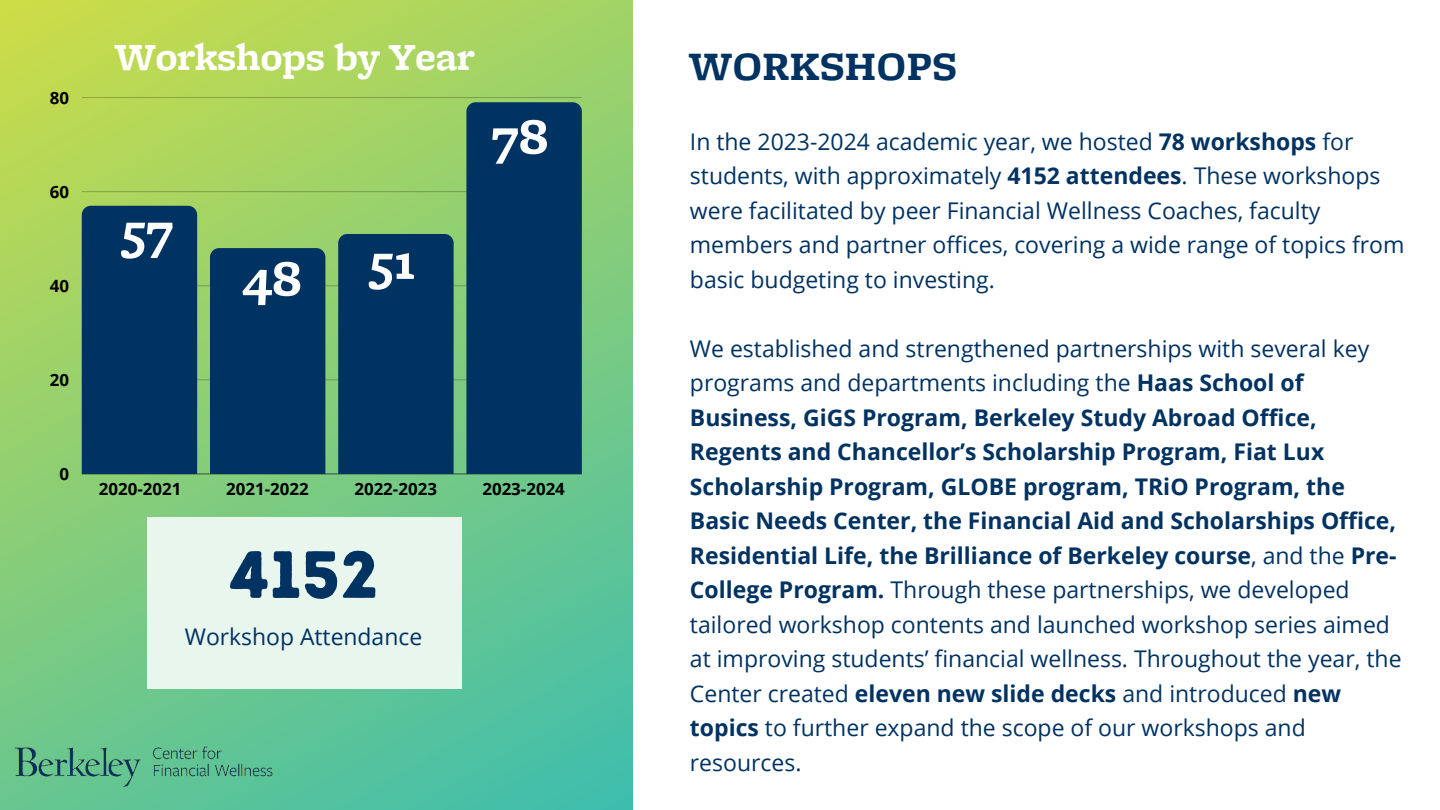
<style>
.page{position:relative;width:1440px;height:810px;background:#fff}
.page>*{position:absolute;margin:0;border:0;box-sizing:border-box;transform-origin:0 0}
.t1{font:66.6px "Intro Rust Base";color:#003262}
.t2{font:700 52.7px "Freight Micro Pro";letter-spacing:-.02em;color:#fff}
.t3{font:700 42px "Freight Micro Pro";color:#003262}
.t4{font:700 40px "Freight Micro Pro";letter-spacing:-.02em;color:#fff}
.t5{font:23px/34.5px "Open Sans";color:#003262}
.t6{font:22.9px "Open Sans";color:#003262}
.t7{font:700 16.9px "Open Sans";color:#000}
.s1{font-weight:700}
</style>
<div class="page">
<svg style="left:0;top:0;width:633px;height:810px;background:#89cd77"></svg>
<div style="left:147px;top:517px;width:315px;height:171px;background:#e8f6ee"></div>
<img style="left:0;top:710px;width:287px;height:100px">
<hr style="left:82px;top:474px;width:500px;height:1px;background:#5c9861">
<hr style="left:82px;top:380px;width:500px;height:1px;background:#7bbc6f">
<hr style="left:82px;top:286px;width:500px;height:1px;background:#89c369">
<hr style="left:82px;top:191px;width:500px;height:1px;background:#80a64f">
<hr style="left:82px;top:97px;width:500px;height:1px;background:#000;opacity:.25">
<div style="left:82px;top:206px;width:115px;height:268px;background:#003262"></div>
<div style="left:210px;top:248px;width:115px;height:226px;background:#003262"></div>
<div style="left:338px;top:234px;width:116px;height:240px;background:#003262"></div>
<div style="left:466px;top:102px;width:116px;height:372px;background:#003262"></div>
<p class="t7" style="left:50px;top:86px;width:21px">80</p>
<p class="t7" style="left:50px;top:180px;width:21px">60</p>
<p class="t7" style="left:50px;top:274px;width:21px">40</p>
<p class="t7" style="left:50px;top:368px;width:21px">20</p>
<p class="t4" style="left:115px;top:29px;width:361px">Workshops by Year</p>
<p class="t2" style="left:491px;top:100px;width:60px">78</p>
<p class="t2" style="left:121px;top:194px;width:54px">57</p>
<h2 class="t2" style="left:241px;top:242px;width:63px">48</h2>
<p class="t2" style="left:369px;top:225px;width:48px">51</p>
<p class="t7" style="left:59px;top:462px;width:11px">0</p>
<p class="t7" style="left:99px;top:477px;width:84px">2020-2021</p>
<p class="t7" style="left:226px;top:477px;width:84px">2021-2022</p>
<p class="t7" style="left:354px;top:477px;width:84px">2022-2023</p>
<p class="t7" style="left:482px;top:477px;width:84px">2023-2024</p>
<p class="t1" style="left:229px;top:535px;width:151px">4152</p>
<p class="t6" style="left:185px;top:620px;width:239px">Workshop Attendance</p>
<p class="t3" style="left:690px;top:37px;width:269px">WORKSHOPS</p>
<h3 class="t5" style="left:690px;top:124px;width:716px">In the 2023-2024 academic year, we hosted <span class="s1">78 workshops</span> for students, with approximately <span class="s1">4152 attendees</span>. These workshops were facilitated by peer Financial Wellness Coaches, faculty members and partner offices, covering a wide range of topics from basic budgeting to investing.</h3>
<p class="t5" style="left:690px;top:331px;width:713px">We established and strengthened partnerships with several key programs and departments including the <span class="s1">Haas School of Business, GiGS Program, Berkeley Study Abroad Office, Regents and Chancellor’s Scholarship Program, Fiat Lux Scholarship Program, GLOBE program, TRiO Program, the Basic Needs Center, the Financial Aid and Scholarships Office, Residential Life, the Brilliance of Berkeley course</span>, and the <span class="s1">Pre-College Program.</span> Through these partnerships, we developed tailored workshop contents and launched workshop series aimed at improving students’ financial wellness. Throughout the year, the Center created <span class="s1">eleven new slide decks</span> and introduced <span class="s1">new topics</span> to further expand the scope of our workshops and resources.</p>
</div>
